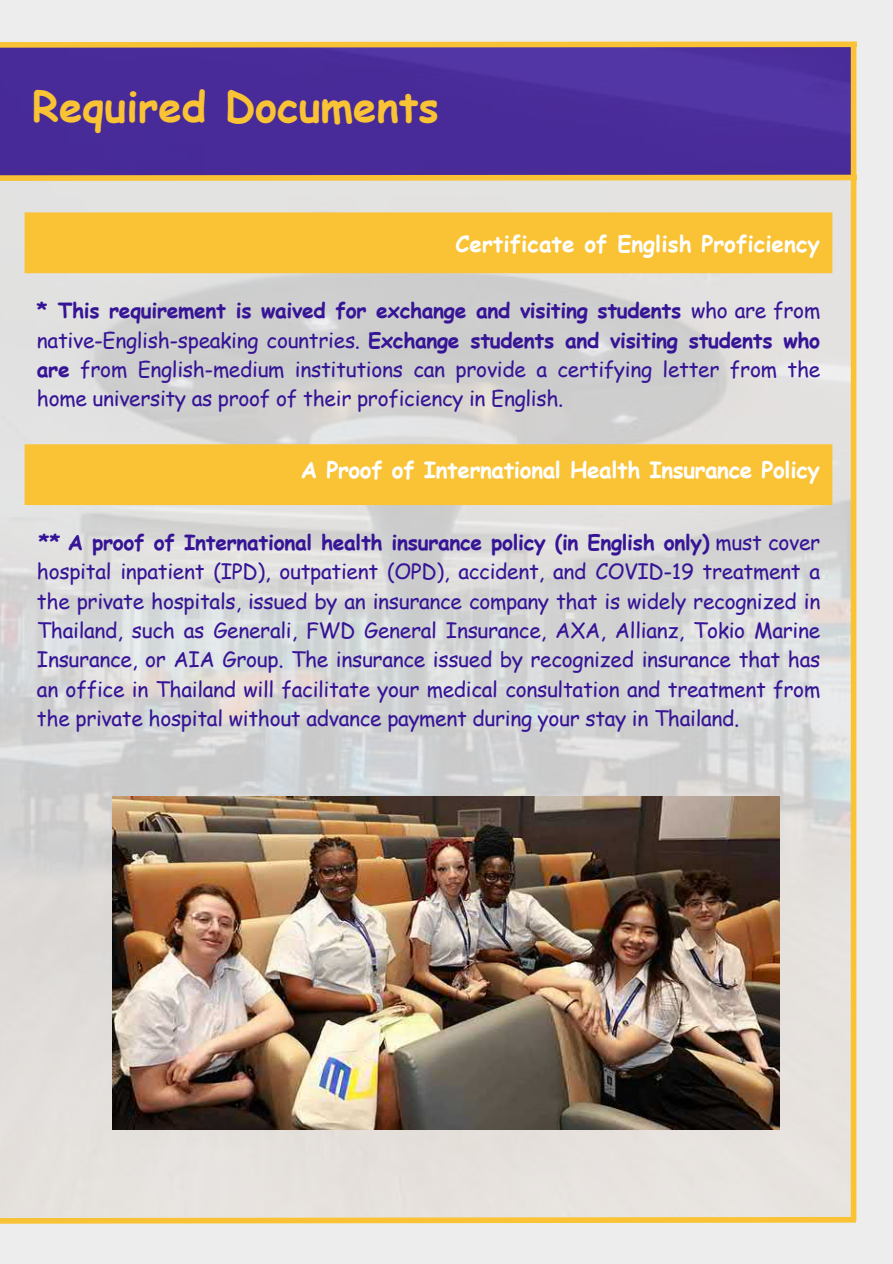
<style>
.page{position:relative;width:893px;height:1264px;background:#fff}
.page>*{position:absolute;margin:0;border:0;box-sizing:border-box;transform-origin:0 0}
.t1{font:700 42px "Comic Sans MS";color:#f9c335}
.t2{font:700 22.5px "Comic Sans MS";letter-spacing:-.015em;color:#fff}
.t3{font:21px/29.2px "Comic Sans MS";letter-spacing:-.015em;color:#361496;text-align:justify}
.s1{font-weight:700}
.s2{font-weight:700;font-style:italic}
</style>
<div class="page">
<div style="left:0;top:0;width:892px;height:1263px;background:#ededed"></div>
<img style="left:0;top:50px;width:850px;height:1164px">
<div style="left:850px;top:45px;width:6px;height:1175px;background:#f9c335"></div>
<svg style="left:0;top:41px;width:857px;height:9px;background:#c69c62"></svg>
<svg style="left:0;top:1214px;width:857px;height:10px"></svg>
<svg style="left:25px;top:212px;width:807px;height:293px"></svg>
<svg style="left:0;top:172px;width:857px;height:12px"></svg>
<img style="left:113px;top:796px;width:666px;height:333px">
<p class="t1" style="left:32px;top:75px;width:408px">Required Documents</p>
<h1 class="t2" style="left:455px;top:227px;width:366px">Certificate of English Proficiency</h1>
<p class="t3" style="left:37px;top:295px;width:784px"><span class="s1">* This requirement is waived for exchange and visiting students</span> who are from native-English-speaking countries. <span class="s1">Exchange students and visiting students who are</span> from English-medium institutions can provide a certifying letter from the home university as proof of their proficiency in English.</p>
<p class="t2" style="left:301px;top:453px;width:520px">A Proof of International Health Insurance Policy</p>
<p class="t3" style="left:37px;top:527px;width:784px"><span class="s2">**</span> <span class="s1">A proof of International health insurance policy (in English only)</span> must cover hospital inpatient (IPD), outpatient (OPD), accident, and COVID-19 treatment a the private hospitals, issued by an insurance company that is widely recognized in Thailand, such as Generali, FWD General Insurance, AXA, Allianz, Tokio Marine Insurance, or AIA Group. The insurance issued by recognized insurance that has an office in Thailand will facilitate your medical consultation and treatment from the private hospital without advance payment during your stay in Thailand.</p>
</div>
